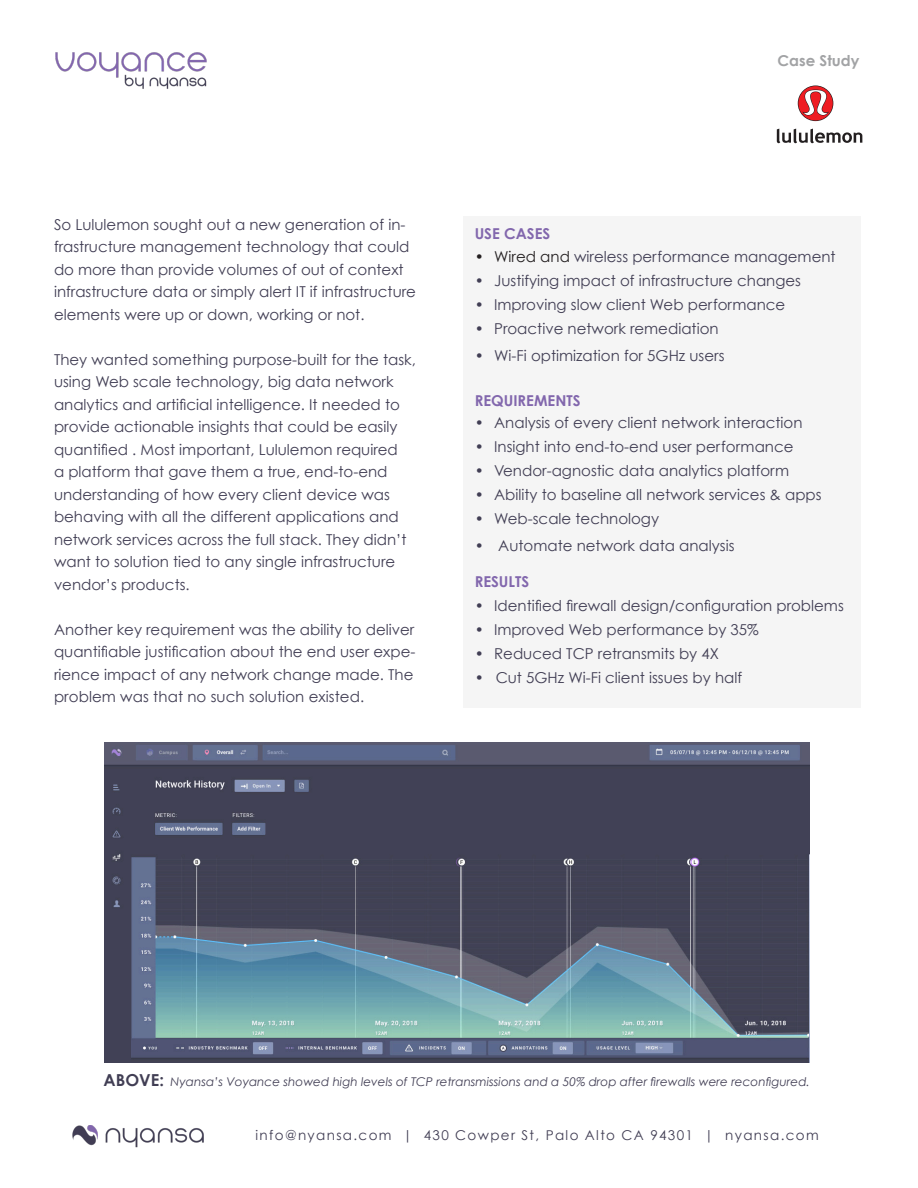
<style>
.page{position:relative;width:918px;height:1188px;background:#fff}
.page>*{position:absolute;margin:0;border:0;box-sizing:border-box;transform-origin:0 0}
.t1{font:15px/22.5px "Century Gothic";color:#413e54}
.t2{font:700 15px "Century Gothic";color:#8267ad}
.t3{font:700 15px "Century Gothic";color:#a2a3a5}
.t4{font:13.5px "Century Gothic";letter-spacing:.1em;color:#413e54}
.t5{font:italic 12px "Century Gothic";color:#413e54}
.s1{color:#231f20}
.s2{font-weight:700;font-style:normal;font-size:16.5px}
</style>
<div class="page">
<img style="left:55px;top:52px;width:152px;height:37px">
<img style="left:72px;top:1126px;width:132px;height:22px">
<svg style="left:798px;top:86px;width:35px;height:35px"></svg>
<svg style="left:798px;top:86px;width:35px;height:34px"></svg>
<svg style="left:802px;top:90px;width:27px;height:27px"></svg>
<svg style="left:777px;top:129px;width:85px;height:14px"></svg>
<div style="left:463px;top:216px;width:397px;height:491px;background:#f5f5f5"></div>
<img style="left:104px;top:743px;width:705px;height:319px">
<p class="t1" style="left:54px;top:213px;width:364px">So Lululemon sought out a new generation of in&shy;frastructure management technology that could do more than provide volumes of out of context infrastructure data or simply alert IT if infrastructure elements were up or down, working or not.</p>
<p class="t1" style="left:54px;top:348px;width:363px">They wanted something purpose-built for the task, using Web scale technology, big data network analytics and artificial intelligence. It needed to provide actionable insights that could be easily quantified . Most important, Lululemon required<br>a platform that gave them a true, end-to-end understanding of how every client device was behaving with all the different applications and network services across the full stack. They didn’t want to solution tied to any single infrastructure vendor’s products.</p>
<p class="t1" style="left:54px;top:618px;width:363px">Another key requirement was the ability to deliver quantifiable justification about the end user expe&shy;rience impact of any network change made. The problem was that no such solution existed.</p>
<p class="t3" style="left:778px;top:51px;width:83px">Case Study</p>
<p class="t2" style="left:475px;top:224px;width:77px">USE CASES</p>
<p class="t1" style="left:475px;top:245px;width:363px"><span class="s1">• Wired and</span> wireless performance management</p>
<p class="t1" style="left:475px;top:269px;width:328px">• Justifying impact of infrastructure changes</p>
<p class="t1" style="left:475px;top:293px;width:312px">• Improving slow client Web performance</p>
<p class="t1" style="left:475px;top:317px;width:245px">• Proactive network remediation</p>
<p class="t1" style="left:475px;top:344px;width:251px">• Wi-Fi optimization for 5GHz users</p>
<p class="t2" style="left:475px;top:391px;width:107px">REQUIREMENTS</p>
<p class="t1" style="left:475px;top:411px;width:329px">• Analysis of every client network interaction</p>
<p class="t1" style="left:475px;top:435px;width:320px">• Insight into end-to-end user performance</p>
<p class="t1" style="left:475px;top:459px;width:316px">• Vendor-agnostic data analytics platform</p>
<p class="t1" style="left:475px;top:483px;width:349px">• Ability to baseline all network services &amp; apps</p>
<p class="t1" style="left:475px;top:507px;width:186px">• Web-scale technology</p>
<p class="t1" style="left:475px;top:534px;width:261px">• Automate network data analysis</p>
<p class="t2" style="left:475px;top:572px;width:56px">RESULTS</p>
<p class="t1" style="left:475px;top:594px;width:371px">• Identified firewall design/configuration problems</p>
<p class="t1" style="left:475px;top:618px;width:286px">• Improved Web performance by 35%</p>
<p class="t1" style="left:475px;top:642px;width:246px">• Reduced TCP retransmits by 4X</p>
<p class="t1" style="left:475px;top:666px;width:269px">• Cut 5GHz Wi-Fi client issues by half</p>
<p class="t5" style="left:104px;top:1074px;width:708px"><span class="s2">ABOVE:</span> Nyansa’s Voyance showed high levels of TCP retransmissions and a 50% drop after firewalls were reconfigured.</p>
<p class="t4" style="left:256px;top:1127px;width:565px">info@nyansa.com | 430 Cowper St, Palo Alto CA 94301 | nyansa.com</p>
</div>
